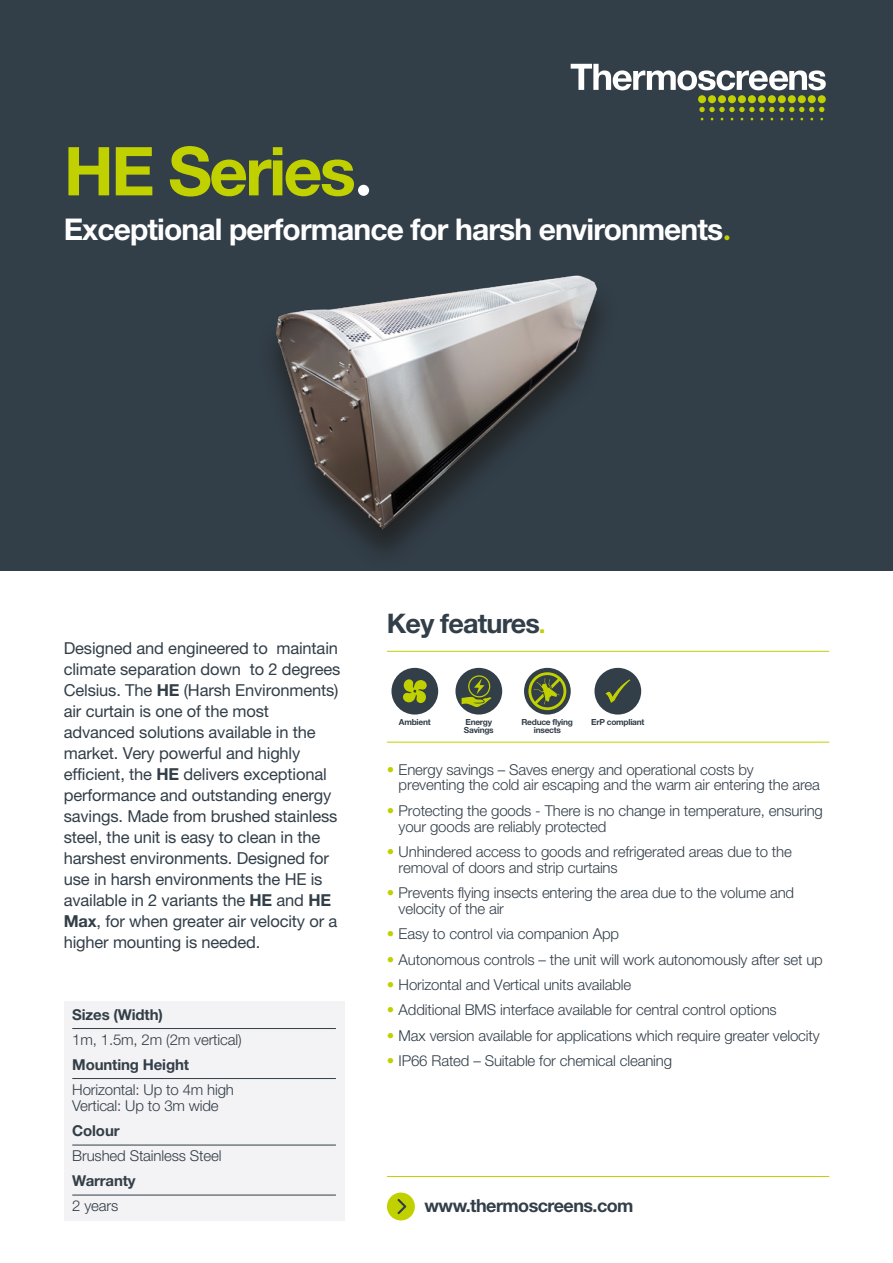
<style>
.page{position:relative;width:893px;height:1263px;background:#fff}
.page>*{position:absolute;margin:0;border:0;box-sizing:border-box;transform-origin:0 0}
.t1{font:700 67.5px "Helvetica Neue LT Std";letter-spacing:-.04em;color:#c1d100}
.t2{font:700 30px "Helvetica Neue LT Std";letter-spacing:-.03em;color:#fff}
.t3{font:700 27px "Helvetica Neue LT Std";letter-spacing:-.03em;color:#323e48}
.t4{font:700 18px "Helvetica Neue LT Std";letter-spacing:-.03em;color:#323e48}
.t5{font:16.5px/21px "Helvetica Neue LT Std";letter-spacing:-.01em;color:#323e48}
.t6{font:300 15px/15.8px "Helvetica Neue LT Std";letter-spacing:-.01em;color:#323e48}
.t7{font:700 15px "Helvetica Neue LT Std";letter-spacing:-.01em;color:#323e48}
.t8{font:700 8.4px/8.4px "Helvetica Neue LT Std";letter-spacing:-.03em;color:#323e48}
.s1{font-family:"Helvetica Rounded LT";color:#fff}
.s2{font-family:"Helvetica Rounded LT";color:#c1d100}
.s3{font-weight:700}
.s4{font-weight:500;color:#c1d100}
.s5{color:#c1d100}
</style>
<div class="page">
<div style="left:0;top:0;width:893px;height:571px;background:#323e48"></div>
<div style="left:387px;top:1192px;width:28px;height:28px;background:#c1d100;border-radius:50%"></div>
<svg style="left:397px;top:1199px;width:9px;height:15px"></svg>
<div style="left:738px;top:95px;width:8px;height:8px;background:#c1d100;border-radius:50%"></div>
<div style="left:728px;top:95px;width:8px;height:8px;background:#c1d100;border-radius:50%"></div>
<div style="left:718px;top:95px;width:8px;height:8px;background:#c1d100;border-radius:50%"></div>
<div style="left:708px;top:95px;width:8px;height:8px;background:#c1d100;border-radius:50%"></div>
<div style="left:698px;top:95px;width:8px;height:8px;background:#c1d100;border-radius:50%"></div>
<div style="left:748px;top:95px;width:8px;height:8px;background:#c1d100;border-radius:50%"></div>
<div style="left:758px;top:95px;width:8px;height:8px;background:#c1d100;border-radius:50%"></div>
<div style="left:768px;top:95px;width:8px;height:8px;background:#c1d100;border-radius:50%"></div>
<div style="left:778px;top:95px;width:8px;height:8px;background:#c1d100;border-radius:50%"></div>
<div style="left:788px;top:95px;width:8px;height:8px;background:#c1d100;border-radius:50%"></div>
<div style="left:798px;top:95px;width:8px;height:8px;background:#c1d100;border-radius:50%"></div>
<div style="left:808px;top:95px;width:8px;height:8px;background:#c1d100;border-radius:50%"></div>
<svg style="left:699px;top:107px;width:125px;height:5px"></svg>
<div style="left:818px;top:95px;width:8px;height:8px;background:#c1d100;border-radius:50%"></div>
<svg style="left:571px;top:64px;width:255px;height:26px"></svg>
<hr style="left:387px;top:651px;width:442px;height:1px;background:#c1d100">
<div style="left:64px;top:1000px;width:280px;height:220px;background:#f3f2f4"></div>
<hr style="left:72px;top:1028px;width:264px;height:1px;background:#323e48">
<hr style="left:72px;top:1078px;width:264px;height:1px;background:#323e48">
<hr style="left:72px;top:1145px;width:264px;height:1px;background:#323e48">
<hr style="left:72px;top:1195px;width:264px;height:1px;background:#323e48">
<hr style="left:387px;top:742px;width:442px;height:1px;background:#c1d100">
<hr style="left:387px;top:1176px;width:442px;height:1px;background:#c1d100">
<img style="left:274px;top:275px;width:327px;height:255px">
<div style="left:455px;top:668px;width:47px;height:46px;background:#323e48;border-radius:50%"></div>
<div style="left:524px;top:668px;width:47px;height:46px;background:#323e48;border-radius:50%"></div>
<svg style="left:462px;top:675px;width:29px;height:32px"></svg>
<svg style="left:528px;top:672px;width:38px;height:38px"></svg>
<div style="left:594px;top:668px;width:47px;height:46px;background:#323e48;border-radius:50%"></div>
<svg style="left:605px;top:679px;width:25px;height:24px"></svg>
<div style="left:391px;top:668px;width:47px;height:46px;background:#323e48;border-radius:50%"></div>
<svg style="left:403px;top:679px;width:24px;height:24px"></svg>
<h1 class="t1" style="left:64px;top:130px;width:312px">HE Series<span class="s1">.</span></h1>
<h2 class="t2" style="left:64px;top:211px;width:669px">Exceptional performance for harsh environments<span class="s2">.</span></h2>
<p class="t5" style="left:64px;top:637px;width:278px">Designed and engineered to maintain climate separation down to 2 degrees Celsius. The <span class="s3">HE</span> (Harsh Environments) air curtain is one of the most advanced solutions available in the market. Very powerful and highly efficient, the <span class="s3">HE</span> delivers exceptional performance and outstanding energy savings. Made from brushed stainless steel, the unit is easy to clean in the harshest environments. Designed for use in harsh environments the HE is available in 2 variants the <span class="s3">HE</span> and <span class="s3">HE Max</span>, for when greater air velocity or a higher mounting is needed.</p>
<p class="t7" style="left:72px;top:1005px;width:92px">Sizes (Width)</p>
<p class="t6" style="left:72px;top:1031px;width:171px">1m, 1.5m, 2m (2m vertical)</p>
<p class="t7" style="left:72px;top:1055px;width:118px">Mounting Height</p>
<p class="t6" style="left:72px;top:1081px;width:163px;line-height:16.5px">Horizontal: Up to 4m high<br>Vertical: Up to 3m wide</p>
<p class="t7" style="left:72px;top:1122px;width:49px">Colour</p>
<p class="t6" style="left:72px;top:1148px;width:151px">Brushed Stainless Steel</p>
<p class="t7" style="left:72px;top:1172px;width:65px">Warranty</p>
<p class="t6" style="left:72px;top:1198px;width:48px">2 years</p>
<h3 class="t3" style="left:387px;top:606px;width:161px">Key features<span class="s4">.</span></h3>
<p class="t8" style="left:399px;top:718px;width:33px">Ambient</p>
<p class="t8" style="left:591px;top:718px;width:55px">ErP compliant</p>
<p class="t8" style="left:464px;top:718px;width:31px">Energy<br>Savings</p>
<p class="t8" style="left:521px;top:718px;width:53px;text-align:center">Reduce flying insects</p>
<p class="t6" style="left:399px;top:761px;width:423px;text-indent:-12px"><span class="s5">•</span> Energy savings – Saves energy and operational costs by preventing the cold air escaping and the warm air entering the area</p>
<p class="t6" style="left:399px;top:802px;width:426px;text-indent:-12px"><span class="s5">•</span> Protecting the goods - There is no change in temperature, ensuring your goods are reliably protected</p>
<p class="t6" style="left:399px;top:843px;width:395px;text-indent:-12px"><span class="s5">•</span> Unhindered access to goods and refrigerated areas due to the removal of doors and strip curtains</p>
<p class="t6" style="left:399px;top:884px;width:397px;text-indent:-12px"><span class="s5">•</span> Prevents flying insects entering the area due to the volume and velocity of the air</p>
<p class="t6" style="left:387px;top:926px;width:234px"><span class="s5">•</span> Easy to control via companion App</p>
<p class="t6" style="left:387px;top:951px;width:437px"><span class="s5">•</span> Autonomous controls – the unit will work autonomously after set up</p>
<p class="t6" style="left:387px;top:976px;width:246px"><span class="s5">•</span> Horizontal and Vertical units available</p>
<p class="t6" style="left:387px;top:1002px;width:391px"><span class="s5">•</span> Additional BMS interface available for central control options</p>
<p class="t6" style="left:387px;top:1027px;width:434px"><span class="s5">•</span> Max version available for applications which require greater velocity</p>
<p class="t6" style="left:387px;top:1053px;width:287px"><span class="s5">•</span> IP66 Rated – Suitable for chemical cleaning</p>
<p class="t4" style="left:424px;top:1194px;width:211px">www.thermoscreens.com</p>
</div>
